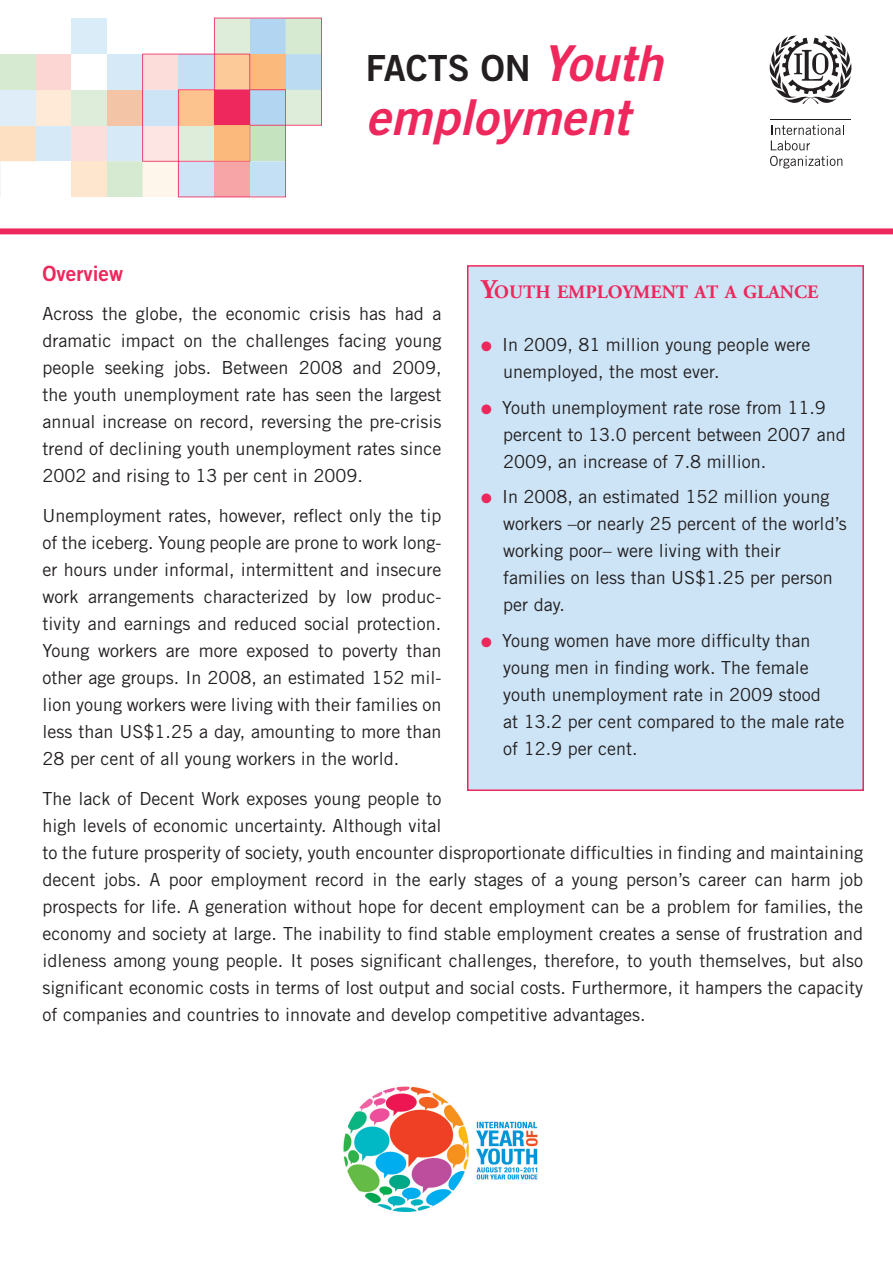
<style>
.page{position:relative;width:893px;height:1263px;background:#fff}
.page>*{position:absolute;margin:0;border:0;box-sizing:border-box;transform-origin:0 0}
.t1{font:49.5px "Trade Gothic LT Std Bd 2 Obl";color:#ee275c}
.t2{font:36px "Trade Gothic LT Std Bd 2";color:#231f20}
.t3{font:21px "Trade Gothic LT Std Bd 2";color:#ee275c}
.t4{font:700 18.9px "Adobe Garamond Pro";color:#ee275c}
.t5{font:18px/27px "Trade Gothic LT Std";color:#231f20}
.s1{font-family:"Trade Gothic LT Std Bd 2 Obl";font-size:49.5px;color:#ee275c}
.s2{font-size:27px}
.s3{color:#ee275c}
</style>
<div class="page">
<div style="left:71px;top:126px;width:36px;height:35px;background:#fcdfdd"></div>
<div style="left:71px;top:90px;width:36px;height:36px;background:#ddedd9"></div>
<div style="left:35px;top:126px;width:36px;height:35px;background:#d6e9f7"></div>
<div style="left:35px;top:90px;width:36px;height:36px;background:#feead6"></div>
<div style="left:35px;top:54px;width:36px;height:36px;background:#fbd6d2"></div>
<div style="left:71px;top:161px;width:36px;height:36px;background:#fee5cd"></div>
<hr style="left:0;top:161px;width:1px;height:36px;background:#f1f8ef">
<div style="left:71px;top:18px;width:36px;height:36px;background:#daecf8"></div>
<svg style="left:107px;top:18px;width:215px;height:179px"></svg>
<svg style="left:0;top:126px;width:35px;height:35px"></svg>
<div style="left:0;top:90px;width:35px;height:36px;background:#deedf8"></div>
<div style="left:0;top:54px;width:35px;height:36px;background:#d5ead0"></div>
<div style="left:0;top:228px;width:893px;height:6px;background:#ee275c"></div>
<hr style="left:770px;top:119px;width:81px;height:1px;background:#231f20">
<svg style="left:771px;top:125px;width:73px;height:25px"></svg>
<svg style="left:770px;top:156px;width:72px;height:12px"></svg>
<svg style="left:770px;top:35px;width:81px;height:69px"></svg>
<div style="left:468px;top:266px;width:395px;height:524px;background:#cce4f6"></div>
<div style="left:467px;top:265px;width:397px;height:526px;border:2px solid #ee275c"></div>
<img style="left:343px;top:1086px;width:195px;height:126px">
<p class="t2" style="left:366px;top:46px;width:299px">FACTS ON <span class="s1">Youth</span></p>
<p class="t1" style="left:366px;top:87px;width:265px">employment</p>
<p class="t3" style="left:43px;top:260px;width:82px">Overview</p>
<p class="t5" style="left:43px;top:300px;width:400px;text-align:justify">Across the globe, the economic crisis has had a dramatic impact on the challenges facing young people seeking jobs. Between 2008 and 2009, the youth unemployment rate has seen the largest annual increase on record, reversing the pre-crisis trend of declining youth unemployment rates since 2002 and rising to 13 per cent in 2009.</p>
<p class="t5" style="left:43px;top:502px;width:400px;text-align:justify">Unemployment rates, however, reflect only the tip of the iceberg. Young people are prone to work long&shy;er hours under informal, intermittent and insecure work arrangements characterized by low produc&shy;tivity and earnings and reduced social protection.<br>Young workers are more exposed to poverty than other age groups. In 2008, an estimated 152 mil&shy;lion young workers were living with their families on less than US$1.25 a day, amounting to more than 28 per cent of all young workers in the world.</p>
<p class="t5" style="left:43px;top:785px;width:822px">The lack of Decent Work exposes young people to<br>high levels of economic uncertainty. Although vital<br>to the future prosperity of society, youth encounter disproportionate difficulties in finding and maintaining decent jobs. A poor employment record in the early stages of a young person’s career can harm job prospects for life. A generation without hope for decent employment can be a problem for families, the economy and society at large. The inability to find stable employment creates a sense of frustration and idleness among young people. It poses significant challenges, therefore, to youth themselves, but also significant economic costs in terms of lost output and social costs. Furthermore, it hampers the capacity of companies and countries to innovate and develop competitive advantages.</p>
<p class="t4" style="left:481px;top:281px;width:339px"><span class="s2">Y</span>OUTH EMPLOYMENT AT A GLANCE</p>
<p class="t5" style="left:503px;top:331px;width:309px;text-indent:-22px"><span class="s3">●</span> In 2009, 81 million young people were unemployed, the most ever.</p>
<p class="t5" style="left:503px;top:394px;width:344px;text-indent:-22px"><span class="s3">●</span> Youth unemployment rate rose from 11.9 percent to 13.0 percent between 2007 and<br>2009, an increase of 7.8 million.</p>
<p class="t5" style="left:503px;top:483px;width:345px;text-indent:-22px"><span class="s3">●</span> In 2008, an estimated 152 million young workers –or nearly 25 percent of the world’s working poor– were living with their families on less than US$1.25 per person per day.</p>
<p class="t5" style="left:503px;top:627px;width:343px;text-indent:-22px"><span class="s3">●</span> Young women have more difficulty than young men in finding work. The female youth unemployment rate in 2009 stood<br>at 13.2 per cent compared to the male rate of 12.9 per cent.</p>
</div>
